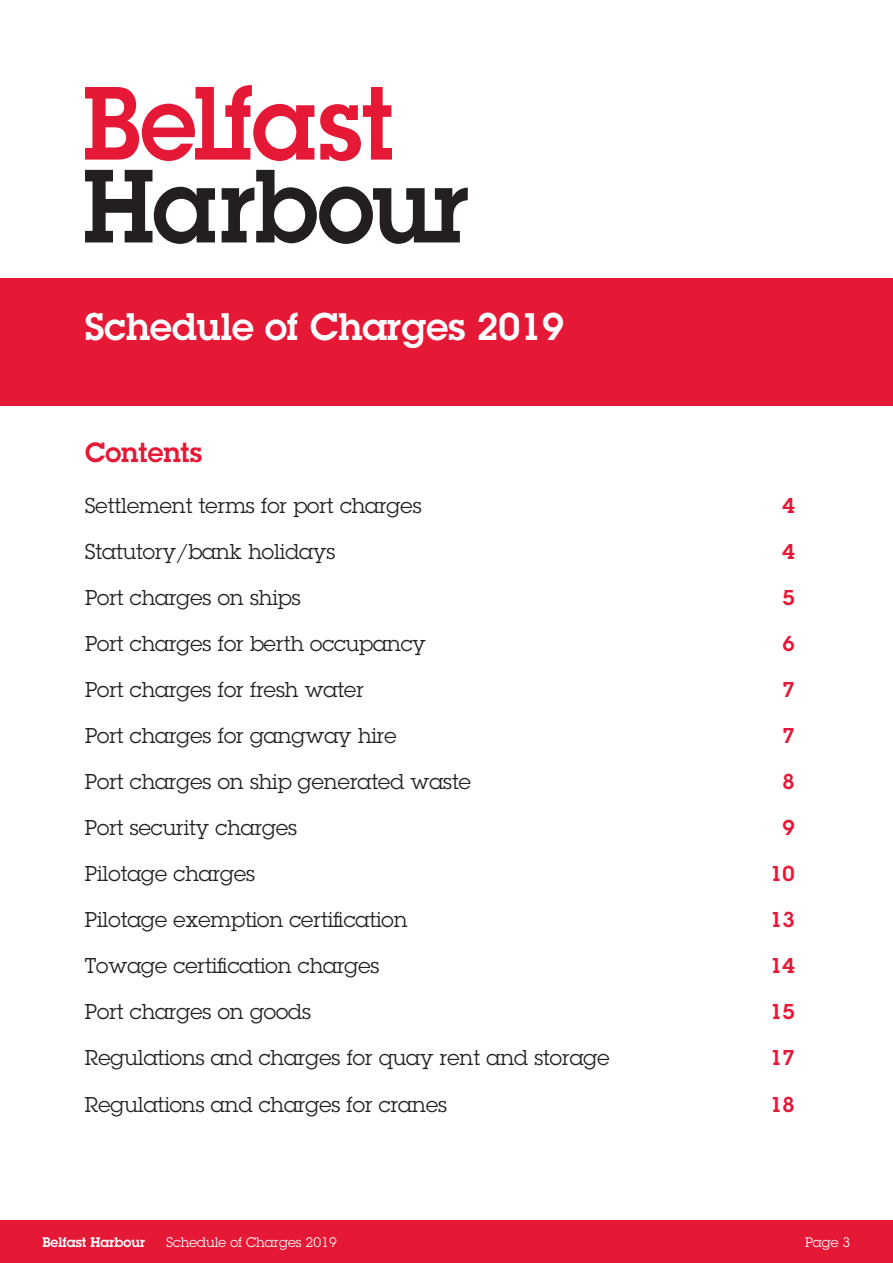
<style>
.page{position:relative;width:893px;height:1263px;background:#fff}
.page>*{position:absolute;margin:0;border:0;box-sizing:border-box;transform-origin:0 0}
.t1{font:600 37.5px "Lubalin Graph Std";color:#fff}
.t2{font:600 27px "Lubalin Graph Std";color:#e51836}
.t3{font:21px "Lubalin Graph Std";color:#231f20}
.t4{font:600 21px "Lubalin Graph Std";color:#e51836}
.t5{font:13.5px "Lubalin Graph Std";color:#fff}
.t6{font:600 13.5px "Lubalin Graph Std";color:#fff}
</style>
<div class="page">
<div style="left:0;top:1220px;width:893px;height:43px;background:#e51836"></div>
<svg style="left:85px;top:85px;width:307px;height:76px"></svg>
<svg style="left:85px;top:170px;width:383px;height:74px"></svg>
<div style="left:0;top:279px;width:893px;height:127px;background:#e51836"></div>
<h1 class="t1" style="left:85px;top:302px;width:480px">Schedule of Charges 2019</h1>
<p class="t2" style="left:85px;top:434px;width:119px">Contents</p>
<p class="t3" style="left:85px;top:493px;width:338px">Settlement terms for port charges</p>
<p class="t4" style="left:782px;top:492px;width:14px">4</p>
<p class="t3" style="left:85px;top:539px;width:252px">Statutory/bank holidays</p>
<p class="t4" style="left:782px;top:538px;width:14px">4</p>
<p class="t3" style="left:85px;top:585px;width:217px">Port charges on ships</p>
<p class="t4" style="left:782px;top:584px;width:14px">5</p>
<p class="t3" style="left:85px;top:631px;width:343px">Port charges for berth occupancy</p>
<p class="t4" style="left:782px;top:630px;width:14px">6</p>
<p class="t3" style="left:85px;top:677px;width:280px">Port charges for fresh water</p>
<p class="t4" style="left:782px;top:676px;width:14px">7</p>
<p class="t3" style="left:85px;top:723px;width:313px">Port charges for gangway hire</p>
<p class="t4" style="left:782px;top:722px;width:14px">7</p>
<p class="t3" style="left:85px;top:769px;width:387px">Port charges on ship generated waste</p>
<p class="t4" style="left:782px;top:768px;width:14px">8</p>
<p class="t3" style="left:85px;top:815px;width:214px">Port security charges</p>
<p class="t4" style="left:782px;top:814px;width:14px">9</p>
<p class="t3" style="left:85px;top:861px;width:172px">Pilotage charges</p>
<p class="t4" style="left:770px;top:860px;width:26px">10</p>
<p class="t3" style="left:85px;top:907px;width:324px">Pilotage exemption certification</p>
<p class="t4" style="left:770px;top:906px;width:26px">13</p>
<p class="t3" style="left:85px;top:953px;width:296px">Towage certification charges</p>
<p class="t4" style="left:770px;top:952px;width:26px">14</p>
<p class="t3" style="left:85px;top:999px;width:227px">Port charges on goods</p>
<p class="t4" style="left:770px;top:998px;width:26px">15</p>
<p class="t3" style="left:85px;top:1045px;width:526px">Regulations and charges for quay rent and storage</p>
<p class="t4" style="left:770px;top:1044px;width:26px">17</p>
<p class="t3" style="left:85px;top:1091px;width:364px">Regulations and charges for cranes</p>
<p class="t4" style="left:770px;top:1090px;width:26px">18</p>
<p class="t6" style="left:43px;top:1233px;width:104px">Belfast Harbour</p>
<p class="t5" style="left:166px;top:1234px;width:172px">Schedule of Charges 2019</p>
<p class="t5" style="left:805px;top:1234px;width:47px">Page 3</p>
</div>
